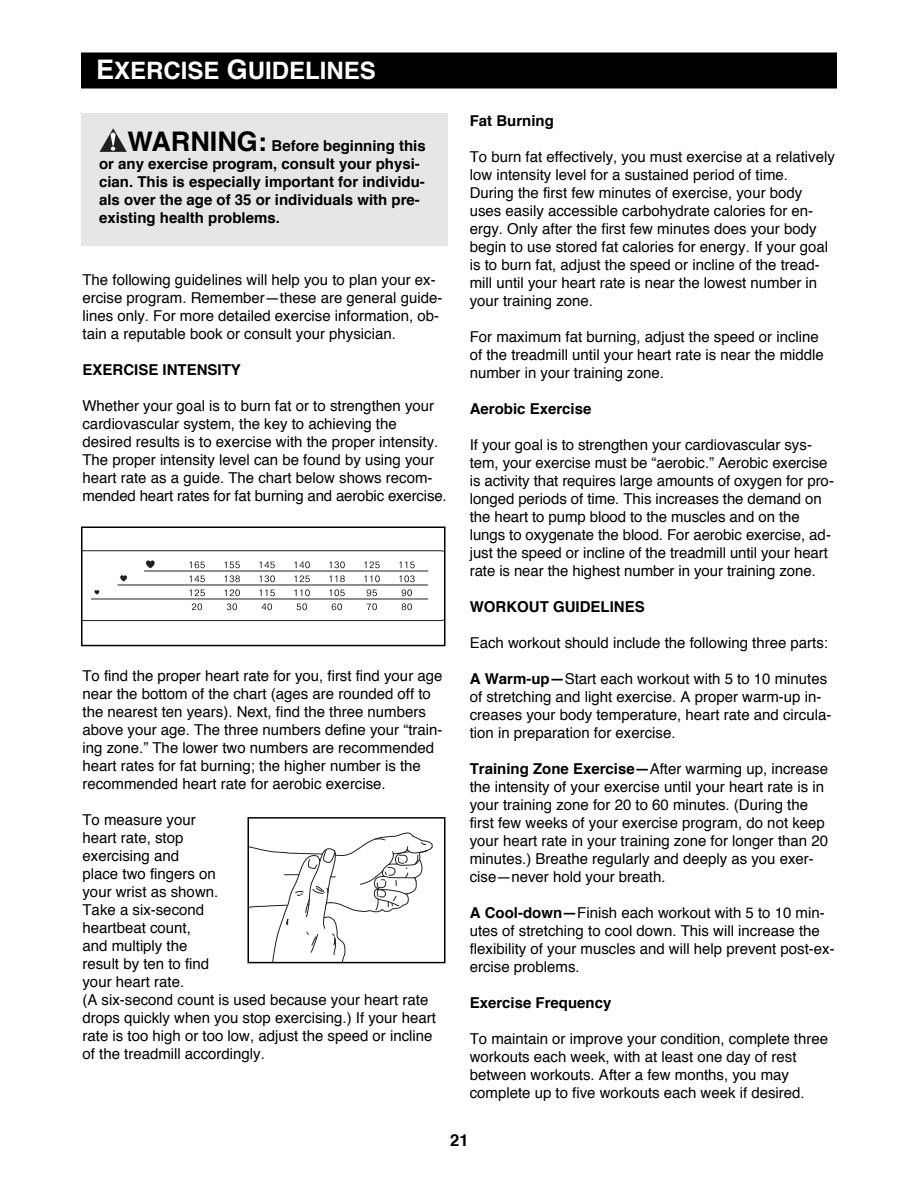
<style>
.page{position:relative;width:918px;height:1188px;background:#fff}
.page>*{position:absolute;margin:0;border:0;box-sizing:border-box;transform-origin:0 0}
.t1{font:700 24px "Helvetica";color:#fff}
.t2{font:700 16.5px "Helvetica";color:#000}
.t3{font:15px/18px "Helvetica";color:#000}
.t4{font:700 15px/18px "Helvetica";color:#000}
.s1{font-size:27px}
.s2{font-style:italic}
.s3{font-weight:700}
</style>
<div class="page">
<svg style="left:84px;top:550px;width:359px;height:71px"></svg>
<div style="left:81px;top:526px;width:365px;height:120px;border:2px solid #000"></div>
<div style="left:81px;top:114px;width:366px;height:132px;background:#e6e6e6"></div>
<svg style="left:99px;top:128px;width:28px;height:24px"></svg>
<div style="left:81px;top:52px;width:756px;height:36px;background:#000"></div>
<svg style="left:251px;top:833px;width:182px;height:127px"></svg>
<div style="left:248px;top:817px;width:198px;height:146px;border:2px solid #000"></div>
<h1 class="t1" style="left:96px;top:62px;width:281px"><span class="s1">E</span>XERCISE <span class="s1">G</span>UIDELINES</h1>
<p class="t4" style="left:99px;top:138px;width:328px;text-indent:28px"><span class="s1">WARNING:</span> Before beginning this or any exercise program, consult your physi&shy;cian. This is especially important for individu&shy;als over the age of 35 or individuals with pre&shy;existing health problems.</p>
<p class="t3" style="left:82px;top:272px;width:361px">The following guidelines will help you to plan your ex&shy;ercise program. Remember—these are general guide&shy;lines only. For more detailed exercise information, ob&shy;tain a reputable book or consult your physician.</p>
<p class="t4" style="left:82px;top:362px;width:160px">EXERCISE INTENSITY</p>
<p class="t3" style="left:82px;top:398px;width:366px">Whether your goal is to burn fat or to strengthen your cardiovascular system, the key to achieving the desired results is to exercise with the proper intensity.<br>The proper intensity level can be found by using your heart rate as a guide. The chart below shows recom&shy;mended heart rates for fat burning and aerobic exercise.</p>
<p class="t3" style="left:82px;top:668px;width:362px">To find the proper heart rate for you, first find your age near the bottom of the chart (ages are rounded off to the nearest ten years). Next, find the three numbers above your age. The three numbers define your “train&shy;ing zone.” The lower two numbers are recommended heart rates for fat burning; the higher number is the recommended heart rate for aerobic exercise.</p>
<p class="t3" style="left:82px;top:812px;width:355px">To measure your<br>heart rate, stop<br>exercising and<br>place two fingers on<br>your wrist as shown.<br>Take a six-second<br>heartbeat count,<br>and multiply the<br>result by ten to find<br>your heart rate.<br>(A six-second count is used because your heart rate drops quickly when you stop exercising.) If your heart rate is too high or too low, adjust the speed or incline of the treadmill accordingly.</p>
<p class="t4" style="left:470px;top:113px;width:86px">Fat Burning</p>
<p class="t3" style="left:470px;top:149px;width:367px">To burn fat effectively, you must exercise at a relatively low intensity level for a sustained period of time.<br>During the first few minutes of exercise, your body uses easily accessible <span class="s2">carbohydrate calories</span> for en&shy;ergy. Only after the first few minutes does your body begin to use stored <span class="s2">fat calories</span> for energy. If your goal is to burn fat, adjust the speed or incline of the tread&shy;mill until your heart rate is near the lowest number in your training zone.</p>
<p class="t3" style="left:470px;top:329px;width:356px">For maximum fat burning, adjust the speed or incline of the treadmill until your heart rate is near the middle number in your training zone.</p>
<p class="t4" style="left:470px;top:401px;width:123px">Aerobic Exercise</p>
<p class="t3" style="left:470px;top:437px;width:366px">If your goal is to strengthen your cardiovascular sys&shy;tem, your exercise must be “aerobic.” Aerobic exercise is activity that requires large amounts of oxygen for pro&shy;longed periods of time. This increases the demand on the heart to pump blood to the muscles and on the lungs to oxygenate the blood. For aerobic exercise, ad&shy;just the speed or incline of the treadmill until your heart rate is near the highest number in your training zone.</p>
<p class="t4" style="left:470px;top:599px;width:176px">WORKOUT GUIDELINES</p>
<p class="t3" style="left:470px;top:635px;width:360px">Each workout should include the following three parts:</p>
<p class="t3" style="left:470px;top:671px;width:363px"><span class="s3">A Warm-up—</span>Start each workout with 5 to 10 minutes of stretching and light exercise. A proper warm-up in&shy;creases your body temperature, heart rate and circula&shy;tion in preparation for exercise.</p>
<p class="t3" style="left:470px;top:761px;width:360px"><span class="s3">Training Zone Exercise—</span>After warming up, increase the intensity of your exercise until your heart rate is in your training zone for 20 to 60 minutes. (During the first few weeks of your exercise program, do not keep your heart rate in your training zone for longer than 20 minutes.) Breathe regularly and deeply as you exer&shy;cise—never hold your breath.</p>
<p class="t3" style="left:470px;top:905px;width:366px"><span class="s3">A Cool-down—</span>Finish each workout with 5 to 10 min&shy;utes of stretching to cool down. This will increase the flexibility of your muscles and will help prevent post-ex&shy;ercise problems.</p>
<p class="t4" style="left:470px;top:995px;width:143px">Exercise Frequency</p>
<p class="t3" style="left:470px;top:1031px;width:360px">To maintain or improve your condition, complete three workouts each week, with at least one day of rest between workouts. After a few months, you may complete up to five workouts each week if desired.</p>
<p class="t2" style="left:450px;top:1134px;width:20px">21</p>
</div>
